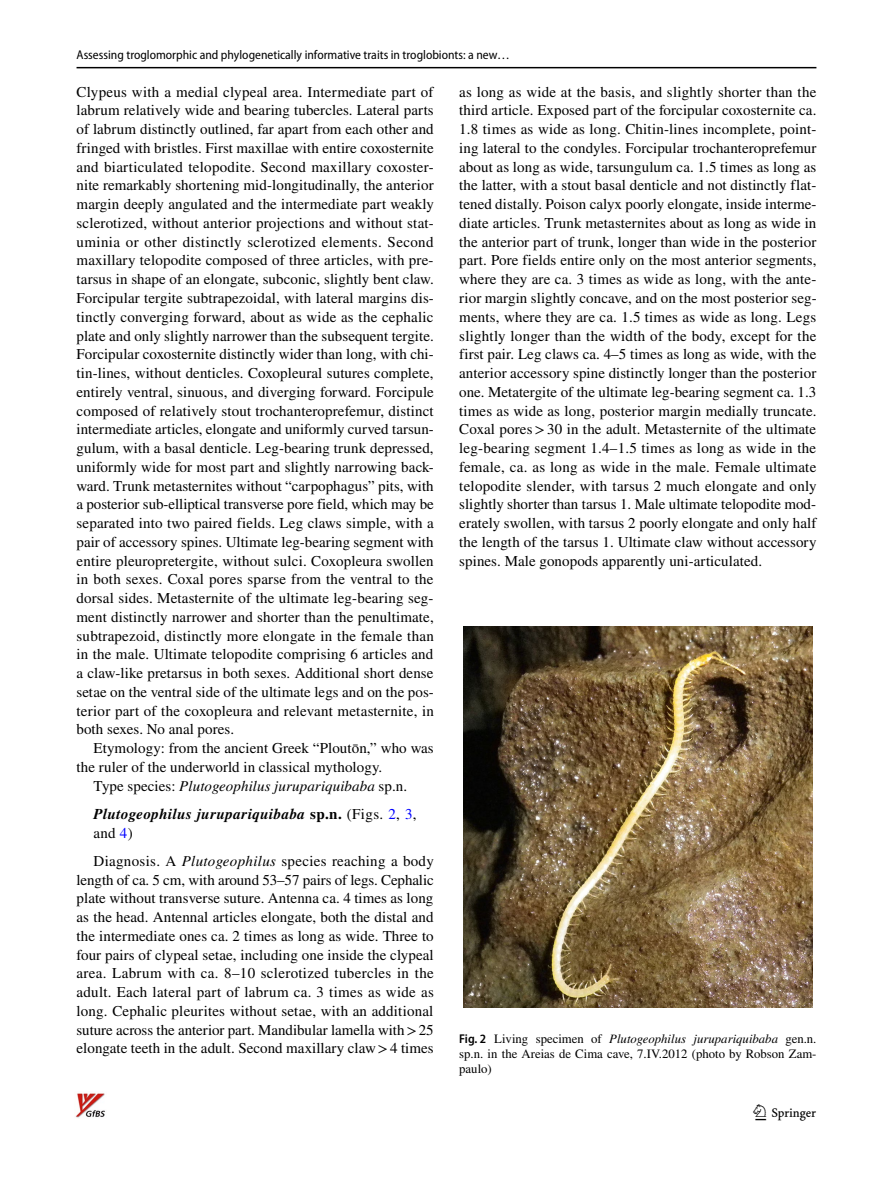
<style>
.page{position:relative;width:893px;height:1187px;background:#fff}
.page>*{position:absolute;margin:0;border:0;box-sizing:border-box;transform-origin:0 0}
.t1{font:22.5px "Springnew Regular 3";color:#000}
.t2{font:15px/18.8px "STIX";letter-spacing:.005em;color:#000;text-align:justify}
.t3{font:italic 700 15px/18.8px "STIX";letter-spacing:.03em;color:#000}
.t4{font:italic 15px "STIX";letter-spacing:.005em;color:#000}
.t5{font:12.75px/15px "STIX";color:#000;text-align:justify}
.t6{font:12.75px "Myriad Pro Semi Cn 3";color:#000}
.s1{font-style:normal}
.s2{font-weight:400;font-style:normal}
.s3{font-weight:400;font-style:normal;color:#00f}
.s4{font-style:italic}
.s5{font-family:"Myriad Pro";font-weight:600;font-stretch:semi-condensed}
</style>
<div class="page">
<hr style="left:77px;top:67px;width:739px;height:1px;background:#000">
<img style="left:75px;top:1093px;width:30px;height:25px">
<div style="left:459px;top:626px;width:357px;height:381px;background:linear-gradient(to bottom,#fff,#fff)"></div>
<img style="left:463px;top:626px;width:349px;height:381px">
<p class="t6" style="left:77px;top:48px;width:435px">Assessing troglomorphic and phylogenetically informative traits in troglobionts: a new…</p>
<p class="t2" style="left:77px;top:83px;width:359px">Clypeus with a medial clypeal area. Intermediate part of labrum relatively wide and bearing tubercles. Lateral parts of labrum distinctly outlined, far apart from each other and fringed with bristles. First maxillae with entire coxosternite and biarticulated telopodite. Second maxillary coxoster&shy;nite remarkably shortening mid-longitudinally, the anterior margin deeply angulated and the intermediate part weakly sclerotized, without anterior projections and without stat&shy;uminia or other distinctly sclerotized elements. Second maxillary telopodite composed of three articles, with pre&shy;tarsus in shape of an elongate, subconic, slightly bent claw.<br>Forcipular tergite subtrapezoidal, with lateral margins dis&shy;tinctly converging forward, about as wide as the cephalic plate and only slightly narrower than the subsequent tergite.<br>Forcipular coxosternite distinctly wider than long, with chi&shy;tin-lines, without denticles. Coxopleural sutures complete, entirely ventral, sinuous, and diverging forward. Forcipule composed of relatively stout trochanteroprefemur, distinct intermediate articles, elongate and uniformly curved tarsun&shy;gulum, with a basal denticle. Leg-bearing trunk depressed, uniformly wide for most part and slightly narrowing back&shy;ward. Trunk metasternites without “carpophagus” pits, with a posterior sub-elliptical transverse pore field, which may be separated into two paired fields. Leg claws simple, with a pair of accessory spines. Ultimate leg-bearing segment with entire pleuropretergite, without sulci. Coxopleura swollen in both sexes. Coxal pores sparse from the ventral to the dorsal sides. Metasternite of the ultimate leg-bearing seg&shy;ment distinctly narrower and shorter than the penultimate, subtrapezoid, distinctly more elongate in the female than in the male. Ultimate telopodite comprising 6 articles and a claw-like pretarsus in both sexes. Additional short dense setae on the ventral side of the ultimate legs and on the pos&shy;terior part of the coxopleura and relevant metasternite, in both sexes. No anal pores.</p>
<p class="t2" style="left:94px;top:739px;width:342px">Etymology: from the ancient Greek “Ploutōn,” who was</p>
<p class="t2" style="left:77px;top:758px;width:307px">the ruler of the underworld in classical mythology.</p>
<p class="t4" style="left:94px;top:775px;width:315px"><span class="s1">Type species:</span> Plutogeophilus jurupariquibaba <span class="s1">sp.n.</span></p>
<p class="t3" style="left:94px;top:804px;width:325px">Plutogeophilus jurupariquibaba <span class="s1">sp.n.</span> <span class="s2">(Figs.</span> <span class="s3">2</span><span class="s2">,</span> <span class="s3">3</span><span class="s2">, and</span> <span class="s3">4</span><span class="s2">)</span></p>
<p class="t2" style="left:77px;top:852px;width:359px;text-indent:17px">Diagnosis. A <span class="s4">Plutogeophilus</span> species reaching a body length of ca. 5 cm, with around 53–57 pairs of legs. Cephalic plate without transverse suture. Antenna ca. 4 times as long as the head. Antennal articles elongate, both the distal and the intermediate ones ca. 2 times as long as wide. Three to four pairs of clypeal setae, including one inside the clypeal area. Labrum with ca. 8–10 sclerotized tubercles in the adult. Each lateral part of labrum ca. 3 times as wide as long. Cephalic pleurites without setae, with an additional suture across the anterior part. Mandibular lamella with&gt;25 elongate teeth in the adult. Second maxillary claw&gt;4 times</p>
<p class="t2" style="left:459px;top:83px;width:359px">as long as wide at the basis, and slightly shorter than the third article. Exposed part of the forcipular coxosternite ca.<br>1.8 times as wide as long. Chitin-lines incomplete, point&shy;ing lateral to the condyles. Forcipular trochanteroprefemur about as long as wide, tarsungulum ca. 1.5 times as long as the latter, with a stout basal denticle and not distinctly flat&shy;tened distally. Poison calyx poorly elongate, inside interme&shy;diate articles. Trunk metasternites about as long as wide in the anterior part of trunk, longer than wide in the posterior part. Pore fields entire only on the most anterior segments, where they are ca. 3 times as wide as long, with the ante&shy;rior margin slightly concave, and on the most posterior seg&shy;ments, where they are ca. 1.5 times as wide as long. Legs slightly longer than the width of the body, except for the first pair. Leg claws ca. 4–5 times as long as wide, with the anterior accessory spine distinctly longer than the posterior one. Metatergite of the ultimate leg-bearing segment ca. 1.3 times as wide as long, posterior margin medially truncate.<br>Coxal pores&gt;30 in the adult. Metasternite of the ultimate leg-bearing segment 1.4–1.5 times as long as wide in the female, ca. as long as wide in the male. Female ultimate telopodite slender, with tarsus 2 much elongate and only slightly shorter than tarsus 1. Male ultimate telopodite mod&shy;erately swollen, with tarsus 2 poorly elongate and only half the length of the tarsus 1. Ultimate claw without accessory spines. Male gonopods apparently uni-articulated.</p>
<p class="t5" style="left:459px;top:1031px;width:359px"><span class="s5">Fig. 2</span> Living specimen of <span class="s4">Plutogeophilus jurupariquibaba</span> gen.n. sp.n. in the Areias de Cima cave, 7.IV.2012 (photo by Robson Zam&shy;paulo)</p>
<h1 class="t1" style="left:755px;top:1104px;width:62px">1 3</h1>
</div>
